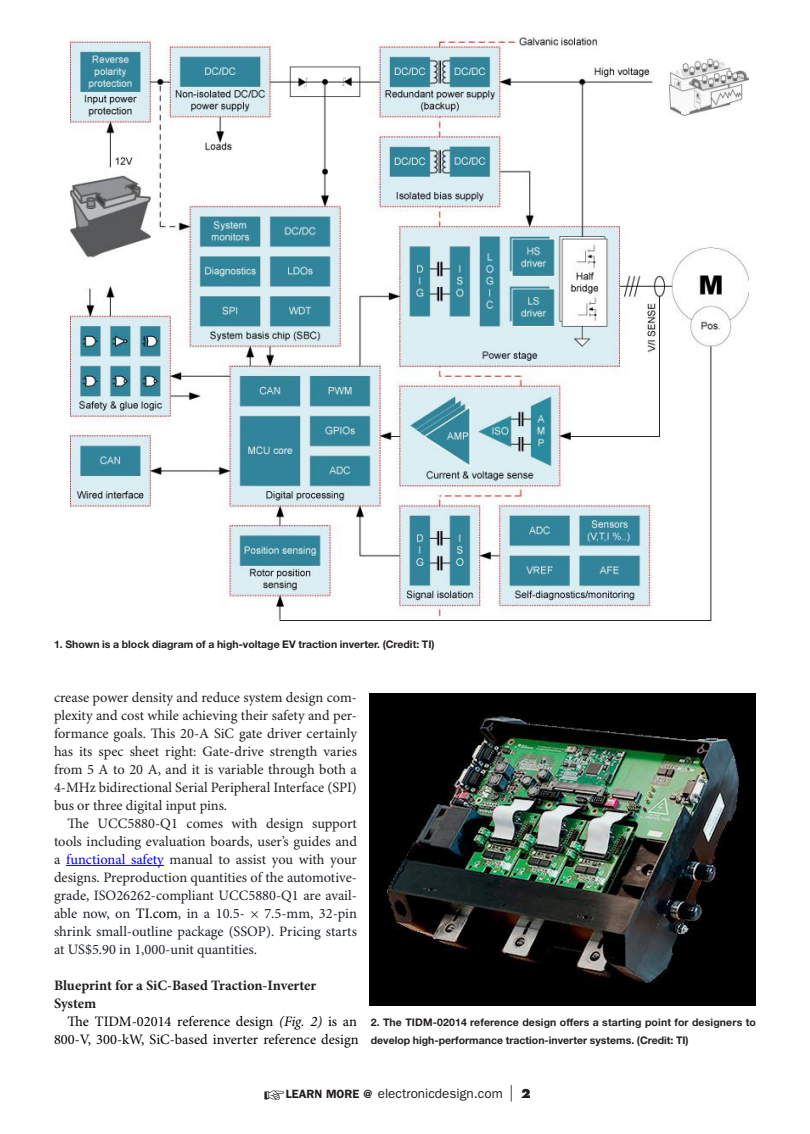
<style>
.page{position:relative;width:810px;height:1134px;background:#fff}
.page>*{position:absolute;margin:0;border:0;box-sizing:border-box;transform-origin:0 0}
.t1{font:14.4px/18px "Minion Pro";color:#1d2228;text-align:justify}
.t2{font:14.4px/18px "Minion Pro";color:#231f20;text-align:justify}
.t3{font:14.4px/18px "Minion Pro";color:#000;text-align:right}
.t4{font:700 14.4px/18px "Minion Pro";letter-spacing:-.005em;color:#231f20}
.t5{font:13.5px "ITC Franklin Gothic Std";color:#231f20}
.captions{font:700 10.5px/18px "Helvetica Neue LT Std";color:#231f20}
.s1{color:#221f1f}
.s2{color:#231f20}
.s3{color:#00f}
.s4{color:#000}
.s5{font-style:italic}
.s6{font-weight:600;font-size:12px}
.s7{font-family:"Futura Std";font-weight:300;font-size:16.5px}
.s8{font-family:"Futura Std";font-weight:800;font-size:12px}
</style>
<div class="page">
<hr style="left:66px;top:865px;width:98px;height:1px;background:#00f">
<img style="left:71px;top:36px;width:677px;height:586px">
<img style="left:369px;top:694px;width:387px;height:311px">
<p class="captions" style="left:54px;top:635px;width:382px">1. Shown is a block diagram of a h<span class="s1">igh-voltage</span> EV traction inverter. (Credit: TI)</p>
<p class="t2" style="left:54px;top:689px;width:305px">crease power density and reduce system design com&shy;plexity and cost while achieving their safety and per&shy;formance goals. This 20-A SiC gate driver certainly has its spec sheet right: Gate-drive strength varies from 5 A to 20 A, and it is variable through both a 4-MHz bidirectional Serial Peripheral Interface (SPI) bus or three digital input pins.</p>
<p class="t1" style="left:54px;top:815px;width:305px;text-indent:14px"><span class="s2">The UCC5880-Q1 comes with design support tools including evaluation boards, user’s guides and a</span> <span class="s3">functional safety</span> <span class="s2">manual to assist you with your designs.</span> Preproduction quantities of the automotive&shy;grade, ISO26262-compliant UCC5880-Q1 are avail&shy;able now, on <span class="s4">TI.com</span>, in a 10.5- × 7.5-mm, 32-pin shrink small-outline package (SSOP). Pricing starts at US$5.90 in 1,000-unit quantities.</p>
<p class="t4" style="left:54px;top:977px;width:264px">Blueprint for a SiC-Based Traction-Inverter<br>System</p>
<p class="t3" style="left:54px;top:1013px;width:306px">The TIDM-02014 reference design <span class="s5">(Fig. 2)</span> is an<br>800-V, 300-kW, SiC-based inverter reference design</p>
<p class="captions" style="left:371px;top:1013px;width:387px">2. The TIDM-02014 reference design offers a starting point for designers to develop high-performance traction-inverter systems. (Credit: TI)</p>
<p class="t5" style="left:264px;top:1086px;width:268px">☞<span class="s6">LEARN MORE @</span> electronicdesign.com <span class="s7">|</span> <span class="s8">2</span></p>
</div>
